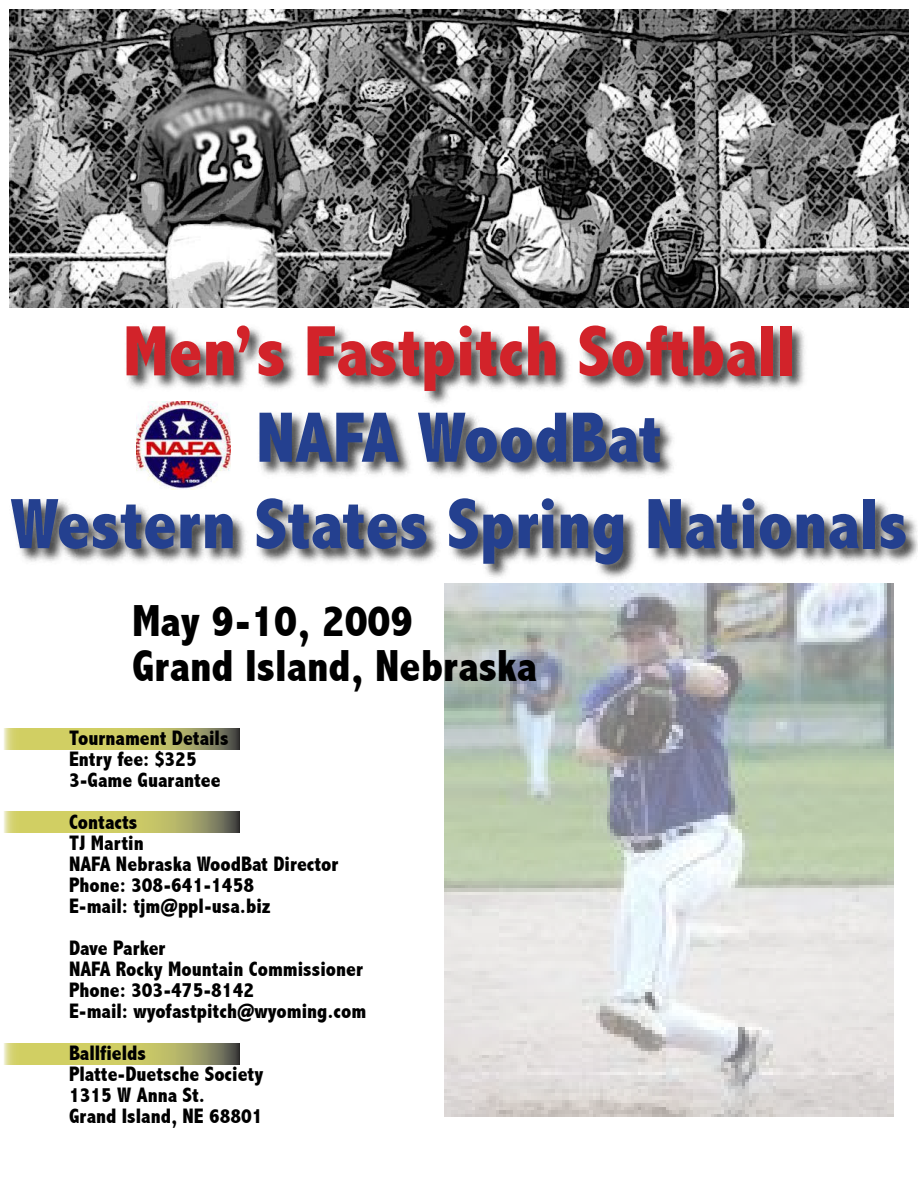
<style>
.page{position:relative;width:918px;height:1188px;background:#fff}
.page>*{position:absolute;margin:0;border:0;box-sizing:border-box;transform-origin:0 0}
.t1{font:800 condensed 72px/86.4px "Abadi";color:#24408f;text-align:center}
.t2{font:800 condensed 72px "Abadi";color:#d2232a}
.t3{font:800 condensed 45px/45px "Abadi";color:#000}
.t4{font:800 condensed 21px/21px "Abadi";color:#000}
</style>
<div class="page">
<svg style="left:4px;top:1044px;width:236px;height:21px;background:#bab965"></svg>
<svg style="left:4px;top:812px;width:236px;height:20px;background:#bab965"></svg>
<svg style="left:4px;top:729px;width:236px;height:21px;background:#bab965"></svg>
<div style="left:10px;top:323px;width:908px;height:258px;background:#000;opacity:.75"></div>
<img style="left:444px;top:584px;width:450px;height:533px">
<img style="left:136px;top:402px;width:94px;height:88px">
<img style="left:9px;top:9px;width:900px;height:299px">
<h1 class="t2" style="left:123px;top:310px;width:673px">Men’s Fastpitch Softball</h1>
<h1 class="t1" style="left:10px;top:395px;width:899px">NAFA WoodBat<br>Western States Spring Nationals</h1>
<h2 class="t3" style="left:132px;top:598px;width:406px">May 9-10, 2009<br>Grand Island, Nebraska</h2>
<p class="t4" style="left:69px;top:728px;width:161px">Tournament Details<br>Entry fee: $325<br>3-Game Guarantee</p>
<p class="t4" style="left:69px;top:812px;width:271px">Contacts<br>TJ Martin<br>NAFA Nebraska WoodBat Director<br>Phone: 308-641-1458<br>E-mail: tjm@ppl-usa.biz</p>
<p class="t4" style="left:69px;top:938px;width:299px">Dave Parker<br>NAFA Rocky Mountain Commissioner<br>Phone: 303-475-8142<br>E-mail: wyofastpitch@wyoming.com</p>
<p class="t4" style="left:69px;top:1043px;width:196px">Ballfields<br>Platte-Duetsche Society<br>1315 W Anna St.<br>Grand Island, NE 68801</p>
</div>
